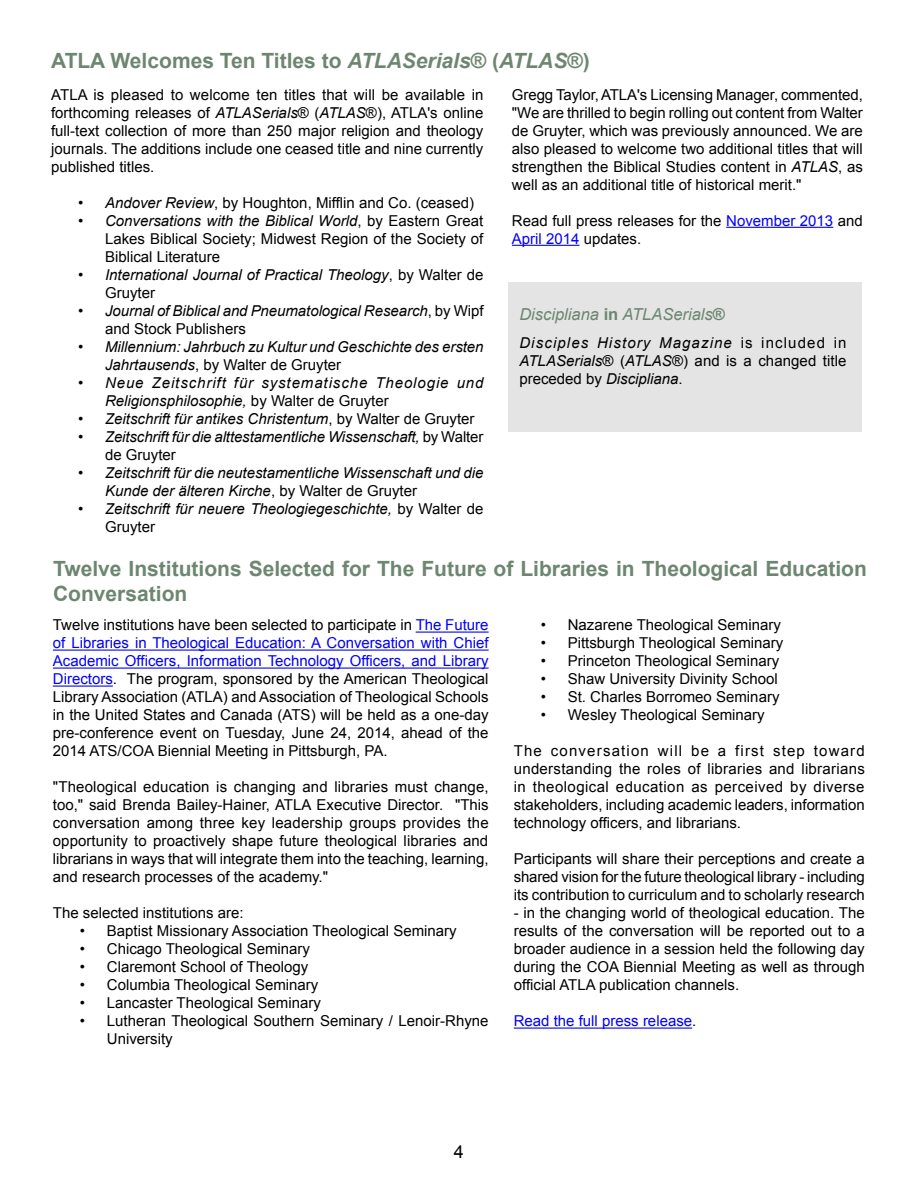
<style>
.page{position:relative;width:918px;height:1188px;background:#fff}
.page>*{position:absolute;margin:0;border:0;box-sizing:border-box;transform-origin:0 0}
.t1{font:700 21px/25.2px "Arial";color:#6d8671}
.t2{font:18px "Arial";color:#000}
.t3{font:italic 16.5px "Arial";color:#6d8671}
.t4{font:15px/18px "Arial";color:#000;text-align:justify}
.t5{font:italic 15px/18px "Arial";color:#000}
.t6{font:italic 15px/18px "Arial";letter-spacing:.06em;color:#000}
.t7{font:15px "Arial";color:#00f}
.s1{font-style:italic}
.s2{font-style:normal}
.s3{color:#00f}
.s4{font-weight:700;font-style:normal}
.s5{color:#000}
</style>
<div class="page">
<div style="left:508px;top:282px;width:354px;height:149px;background:#e4e4e4"></div>
<hr style="left:416px;top:632px;width:73px;height:1px;background:#00f">
<hr style="left:53px;top:650px;width:436px;height:1px;background:#00f">
<hr style="left:53px;top:668px;width:436px;height:1px;background:#00f">
<hr style="left:53px;top:686px;width:60px;height:1px;background:#00f">
<hr style="left:514px;top:1028px;width:178px;height:1px;background:#00f">
<hr style="left:726px;top:227px;width:107px;height:1px;background:#00f">
<hr style="left:512px;top:245px;width:67px;height:1px;background:#00f">
<h1 class="t1" style="left:51px;top:49px;width:540px">ATLA Welcomes Ten Titles to <span class="s1">ATLASerials</span>® (<span class="s1">ATLAS</span>®)</h1>
<p class="t4" style="left:51px;top:86px;width:434px">ATLA is pleased to welcome ten titles that will be available in forthcoming releases of <span class="s1">ATLASerials</span>® (<span class="s1">ATLAS</span>®), ATLA's online full-text collection of more than 250 major religion and theology journals. The additions include one ceased title and nine currently published titles.</p>
<p class="t4" style="left:78px;top:194px;width:398px"><span class="s1">• Andover Review</span>, by Houghton, Mifflin and Co. (ceased)</p>
<p class="t4" style="left:105px;top:212px;width:380px;text-indent:-27px"><span class="s1">• Conversations with the Biblical World</span>, by Eastern Great Lakes Biblical Society; Midwest Region of the Society of Biblical Literature</p>
<p class="t5" style="left:105px;top:266px;width:380px;text-indent:-27px">• International Journal of Practical Theology<span class="s2">, by Walter de<br>Gruyter</span></p>
<p class="t5" style="left:105px;top:302px;width:380px;text-indent:-27px">• Journal of Biblical and Pneumatological Research<span class="s2">, by Wipf and Stock Publishers</span></p>
<p class="t5" style="left:105px;top:338px;width:380px;text-indent:-27px">• Millennium: Jahrbuch zu Kultur und Geschichte des ersten<br>Jahrtausends<span class="s2">, by Walter de Gruyter</span></p>
<p class="t6" style="left:105px;top:374px;width:380px;text-indent:-27px">• Neue Zeitschrift für systematische Theologie und<br>Religionsphilosophie, <span class="s2">by Walter de Gruyter</span></p>
<p class="t5" style="left:78px;top:410px;width:398px">• Zeitschrift für antikes Christentum<span class="s2">, by Walter de Gruyter</span></p>
<p class="t5" style="left:105px;top:428px;width:380px;text-indent:-27px">• Zeitschrift für die alttestamentliche Wissenschaft, <span class="s2">by Walter de Gruyter</span></p>
<p class="t5" style="left:105px;top:464px;width:380px;text-indent:-27px">• Zeitschrift für die neutestamentliche Wissenschaft und die<br>Kunde der älteren Kirche<span class="s2">, by Walter de Gruyter</span></p>
<p class="t5" style="left:105px;top:500px;width:380px;text-indent:-27px">• Zeitschrift für neuere Theologiegeschichte, <span class="s2">by Walter de<br>Gruyter</span></p>
<p class="t4" style="left:512px;top:86px;width:353px">Gregg Taylor, ATLA's Licensing Manager, commented, "We are thrilled to begin rolling out content from Walter de Gruyter, which was previously announced. We are also pleased to welcome two additional titles that will strengthen the Biblical Studies content in <span class="s1">ATLAS</span>, as well as an additional title of historical merit."</p>
<p class="t4" style="left:512px;top:212px;width:352px">Read full press releases for the <span class="s3">November 2013</span> and<br><span class="s3">April 2014</span> updates.</p>
<p class="t3" style="left:519px;top:304px;width:207px">Discipliana <span class="s4">in</span> ATLASerials<span class="s4">®</span></p>
<p class="t5" style="left:519px;top:334px;width:329px;text-align:justify">Disciples History Magazine <span class="s2">is included in </span>ATLASerials<span class="s2">® (</span>ATLAS<span class="s2">®) and is a changed title preceded by</span> Discipliana<span class="s2">.</span></p>
<h1 class="t1" style="left:53px;top:557px;width:815px">Twelve Institutions Selected for The Future of Libraries in Theological Education<br>Conversation</h1>
<p class="t4" style="left:53px;top:616px;width:437px">Twelve institutions have been selected to participate in <span class="s3">The Future of Libraries in Theological Education: A Conversation with Chief Academic Officers, Information Technology Officers, and Library Directors</span>. The program, sponsored by the American Theological Library Association (ATLA) and Association of Theological Schools in the United States and Canada (ATS) will be held as a one-day pre-conference event on Tuesday, June 24, 2014, ahead of the 2014 ATS/COA Biennial Meeting in Pittsburgh, PA.</p>
<p class="t4" style="left:53px;top:778px;width:437px">"Theological education is changing and libraries must change, too," said Brenda Bailey-Hainer, ATLA Executive Director. "This conversation among three key leadership groups provides the opportunity to proactively shape future theological libraries and librarians in ways that will integrate them into the teaching, learning, and research processes of the academy."</p>
<p class="t4" style="left:53px;top:904px;width:192px">The selected institutions are:</p>
<p class="t4" style="left:80px;top:922px;width:378px">• Baptist Missionary Association Theological Seminary</p>
<p class="t4" style="left:80px;top:940px;width:232px">• Chicago Theological Seminary</p>
<p class="t4" style="left:80px;top:958px;width:230px">• Claremont School of Theology</p>
<p class="t4" style="left:80px;top:976px;width:240px">• Columbia Theological Seminary</p>
<p class="t4" style="left:80px;top:994px;width:242px">• Lancaster Theological Seminary</p>
<p class="t4" style="left:107px;top:1012px;width:383px;text-indent:-27px">• Lutheran Theological Southern Seminary / Lenoir-Rhyne<br>University</p>
<p class="t4" style="left:541px;top:616px;width:242px">• Nazarene Theological Seminary</p>
<p class="t4" style="left:541px;top:634px;width:244px">• Pittsburgh Theological Seminary</p>
<p class="t4" style="left:541px;top:652px;width:240px">• Princeton Theological Seminary</p>
<p class="t4" style="left:541px;top:670px;width:239px">• Shaw University Divinity School</p>
<p class="t4" style="left:541px;top:688px;width:240px">• St. Charles Borromeo Seminary</p>
<p class="t4" style="left:541px;top:706px;width:226px">• Wesley Theological Seminary</p>
<p class="t4" style="left:514px;top:742px;width:353px">The conversation will be a first step toward understanding the roles of libraries and librarians in theological education as perceived by diverse stakeholders, including academic leaders, information technology officers, and librarians.</p>
<p class="t4" style="left:514px;top:850px;width:353px">Participants will share their perceptions and create a shared vision for the future theological library - including its contribution to curriculum and to scholarly research</p>
<p class="t4" style="left:514px;top:904px;width:352px">- in the changing world of theological education. The results of the conversation will be reported out to a broader audience in a session held the following day during the COA Biennial Meeting as well as through official ATLA publication channels.</p>
<p class="t7" style="left:514px;top:1011px;width:184px">Read the full press release<span class="s5">.</span></p>
<p class="t2" style="left:454px;top:1139px;width:12px">4</p>
</div>
